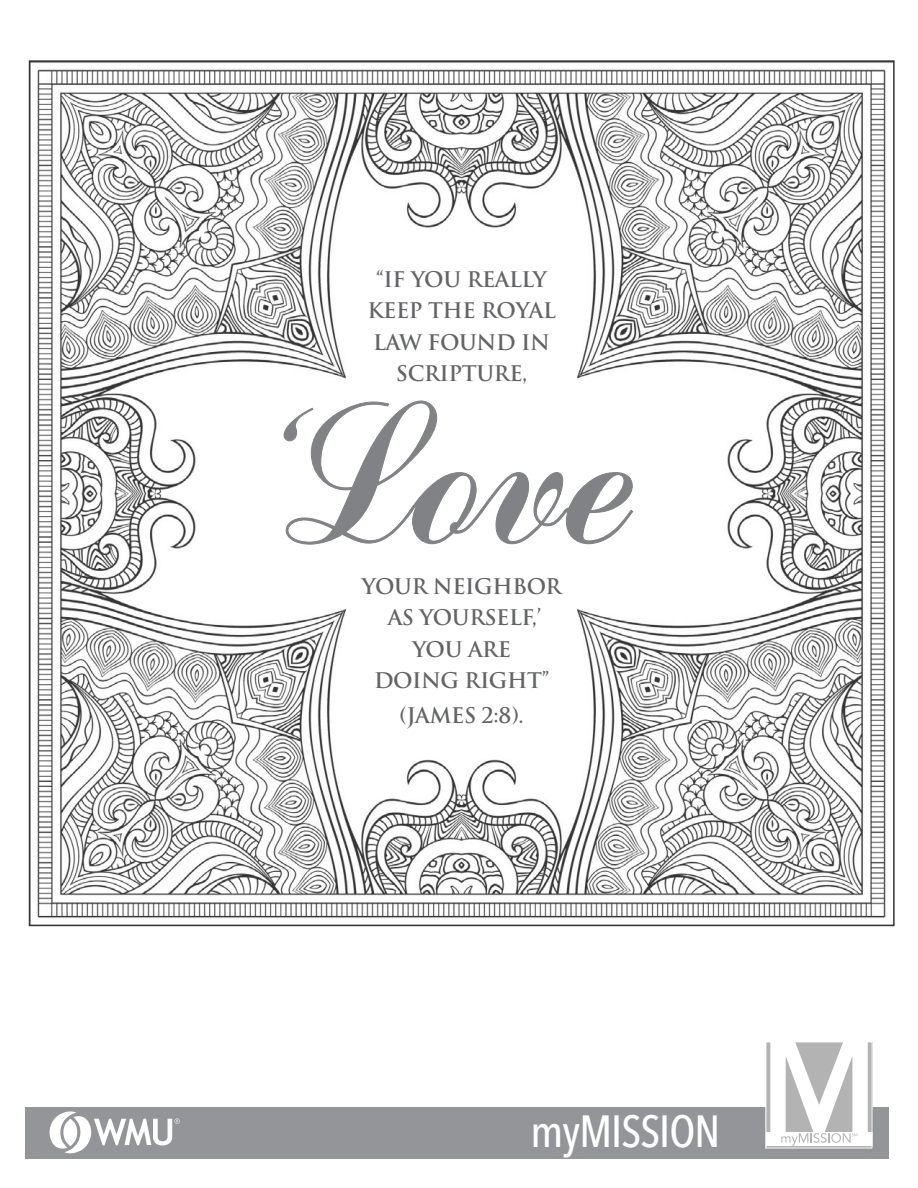
<style>
.page{position:relative;width:918px;height:1188px;background:#fff}
.page>*{position:absolute;margin:0;border:0;box-sizing:border-box;transform-origin:0 0}
.t1{font:201px "Commercial Scr D";color:#808285}
.t2{font:500 45px "Avenir Next Condensed";letter-spacing:-.02em;color:#fff}
.t3{font:700 21px/31.5px "Trajan";letter-spacing:-.02em;color:#636466;text-align:center}
</style>
<div class="page">
<div style="left:25px;top:1107px;width:863px;height:52px;background:#939598"></div>
<div style="left:766px;top:1042px;width:106px;height:106px;background:#b3b3b3"></div>
<div style="left:766px;top:1132px;width:106px;height:13px;background:#fff"></div>
<svg style="left:770px;top:1044px;width:98px;height:102px"></svg>
<div style="left:766px;top:1042px;width:106px;height:106px;border:1px solid #fff"></div>
<svg style="left:50px;top:1111px;width:130px;height:43px"></svg>
<img style="left:34px;top:63px;width:852px;height:855px">
<svg style="left:283px;top:400px;width:350px;height:145px"></svg>
<p class="t3" style="left:367px;top:263px;width:190px">“IF YOU REALLY<br>KEEP THE ROYAL<br>LAW FOUND IN<br>SCRIPTURE,</p>
<h1 class="t1" style="left:253px;top:364px;width:380px"><sup>‘</sup>Love</h1>
<p class="t3" style="left:362px;top:570px;width:201px">YOUR NEIGHBOR<br>AS YOURSELF,’<br>YOU ARE<br>DOING RIGHT”</p>
<p class="t3" style="left:400px;top:699px;width:126px">(JAMES 2:8).</p>
<h2 class="t2" style="left:531px;top:1104px;width:191px">myMISSION</h2>
</div>
